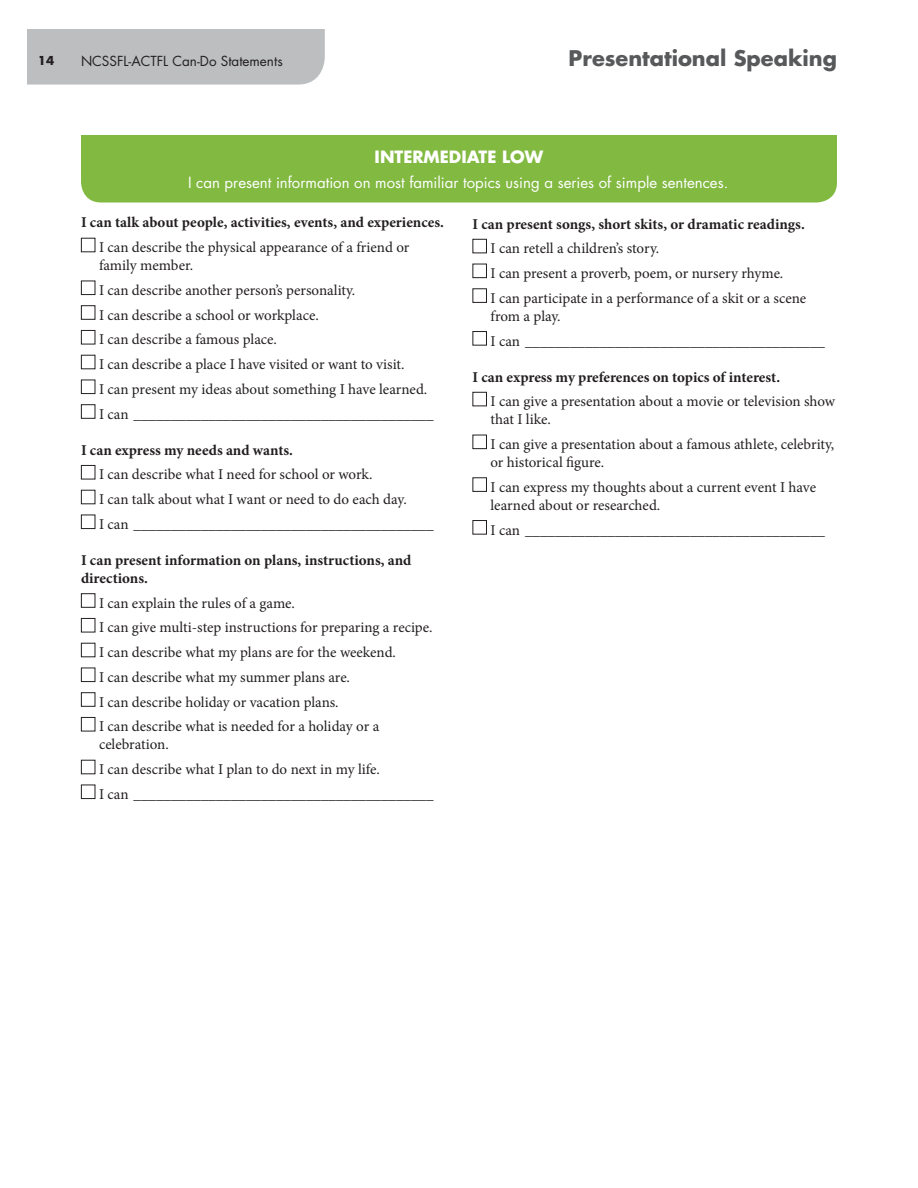
<style>
.page{position:relative;width:918px;height:1188px;background:#fff}
.page>*{position:absolute;margin:0;border:0;box-sizing:border-box;transform-origin:0 0}
.t1{font:700 21px "Futura";color:#58595b}
.t2{font:700 16.5px "Futura";color:#fff}
.t3{font:15px/24.8px "Minion Pro";color:#231f20}
.t4{font:700 15px/18px "Minion Pro";color:#231f20}
.t5{font:15px "Futura";color:#fff}
.t6{font:13.5px "Futura";color:#231f20}
.t7{font:700 12px "Futura";color:#231f20}
</style>
<div class="page">
<div style="left:27px;top:29px;width:298px;height:56px;background:#bcbec0"></div>
<div style="left:81px;top:135px;width:756px;height:67px;background:#82b941"></div>
<div style="left:81px;top:238px;width:14px;height:14px;border:1px solid #231f20"></div>
<div style="left:81px;top:281px;width:14px;height:14px;border:1px solid #231f20"></div>
<div style="left:81px;top:305px;width:14px;height:15px;border:1px solid #231f20"></div>
<div style="left:81px;top:330px;width:14px;height:14px;border:1px solid #231f20"></div>
<div style="left:81px;top:355px;width:14px;height:14px;border:1px solid #231f20"></div>
<div style="left:81px;top:380px;width:14px;height:14px;border:1px solid #231f20"></div>
<div style="left:81px;top:404px;width:14px;height:15px;border:1px solid #231f20"></div>
<div style="left:81px;top:465px;width:14px;height:14px;border:1px solid #231f20"></div>
<div style="left:81px;top:490px;width:14px;height:14px;border:1px solid #231f20"></div>
<div style="left:81px;top:515px;width:14px;height:14px;border:1px solid #231f20"></div>
<div style="left:81px;top:593px;width:14px;height:15px;border:1px solid #231f20"></div>
<div style="left:81px;top:618px;width:14px;height:14px;border:1px solid #231f20"></div>
<div style="left:81px;top:643px;width:14px;height:14px;border:1px solid #231f20"></div>
<div style="left:81px;top:668px;width:14px;height:14px;border:1px solid #231f20"></div>
<div style="left:81px;top:692px;width:14px;height:15px;border:1px solid #231f20"></div>
<div style="left:81px;top:717px;width:14px;height:14px;border:1px solid #231f20"></div>
<div style="left:81px;top:760px;width:14px;height:14px;border:1px solid #231f20"></div>
<div style="left:81px;top:785px;width:14px;height:14px;border:1px solid #231f20"></div>
<div style="left:472px;top:239px;width:15px;height:14px;border:1px solid #231f20"></div>
<div style="left:472px;top:264px;width:15px;height:14px;border:1px solid #231f20"></div>
<div style="left:472px;top:288px;width:15px;height:15px;border:1px solid #231f20"></div>
<div style="left:472px;top:331px;width:15px;height:15px;border:1px solid #231f20"></div>
<div style="left:472px;top:392px;width:15px;height:14px;border:1px solid #231f20"></div>
<div style="left:472px;top:435px;width:15px;height:14px;border:1px solid #231f20"></div>
<div style="left:472px;top:477px;width:15px;height:15px;border:1px solid #231f20"></div>
<div style="left:472px;top:520px;width:15px;height:15px;border:1px solid #231f20"></div>
<p class="t7" style="left:38px;top:53px;width:18px">14</p>
<p class="t6" style="left:81px;top:53px;width:203px">NCSSFL-ACTFL Can-Do Statements</p>
<h1 class="t1" style="left:569px;top:44px;width:270px">Presentational Speaking</h1>
<p class="t2" style="left:375px;top:146px;width:170px">INTERMEDIATE LOW</p>
<p class="t5" style="left:188px;top:173px;width:542px">I can present information on most familiar topics using a series of simple sentences.</p>
<p class="t4" style="left:81px;top:213px;width:364px">I can talk about people, activities, events, and experiences.</p>
<p class="t3" style="left:99px;top:238px;width:312px;line-height:18px">I can describe the physical appearance of a friend or family member.</p>
<p class="t3" style="left:99px;top:278px;width:336px">I can describe another person’s personality.<br>I can describe a school or workplace.<br>I can describe a famous place.<br>I can describe a place I have visited or want to visit.<br>I can present my ideas about something I have learned.<br>I can ________________________________________</p>
<p class="t4" style="left:81px;top:441px;width:214px">I can express my needs and wants.</p>
<p class="t3" style="left:99px;top:462px;width:336px">I can describe what I need for school or work.<br>I can talk about what I want or need to do each day.<br>I can ________________________________________</p>
<p class="t4" style="left:81px;top:551px;width:332px">I can present information on plans, instructions, and directions.</p>
<p class="t3" style="left:99px;top:591px;width:335px">I can explain the rules of a game.<br>I can give multi-step instructions for preparing a recipe.<br>I can describe what my plans are for the weekend.<br>I can describe what my summer plans are.<br>I can describe holiday or vacation plans.<br>I can describe what is needed for a holiday or a</p>
<p class="t3" style="left:99px;top:732px;width:336px">celebration.<br>I can describe what I plan to do next in my life.<br>I can ________________________________________</p>
<p class="t4" style="left:472px;top:215px;width:334px">I can present songs, short skits, or dramatic readings.</p>
<p class="t3" style="left:490px;top:236px;width:317px">I can retell a children’s story.<br>I can present a proverb, poem, or nursery rhyme.<br>I can participate in a performance of a skit or a scene</p>
<p class="t3" style="left:490px;top:304px;width:336px">from a play.<br>I can ________________________________________</p>
<p class="t4" style="left:472px;top:368px;width:309px">I can express my preferences on topics of interest.</p>
<p class="t3" style="left:490px;top:393px;width:346px;line-height:18px">I can give a presentation about a movie or television show that I like.</p>
<p class="t3" style="left:490px;top:435px;width:345px;line-height:18px">I can give a presentation about a famous athlete, celebrity, or historical figure.</p>
<p class="t3" style="left:490px;top:478px;width:327px;line-height:18px">I can express my thoughts about a current event I have learned about or researched.</p>
<p class="t3" style="left:490px;top:517px;width:336px">I can ________________________________________</p>
</div>
